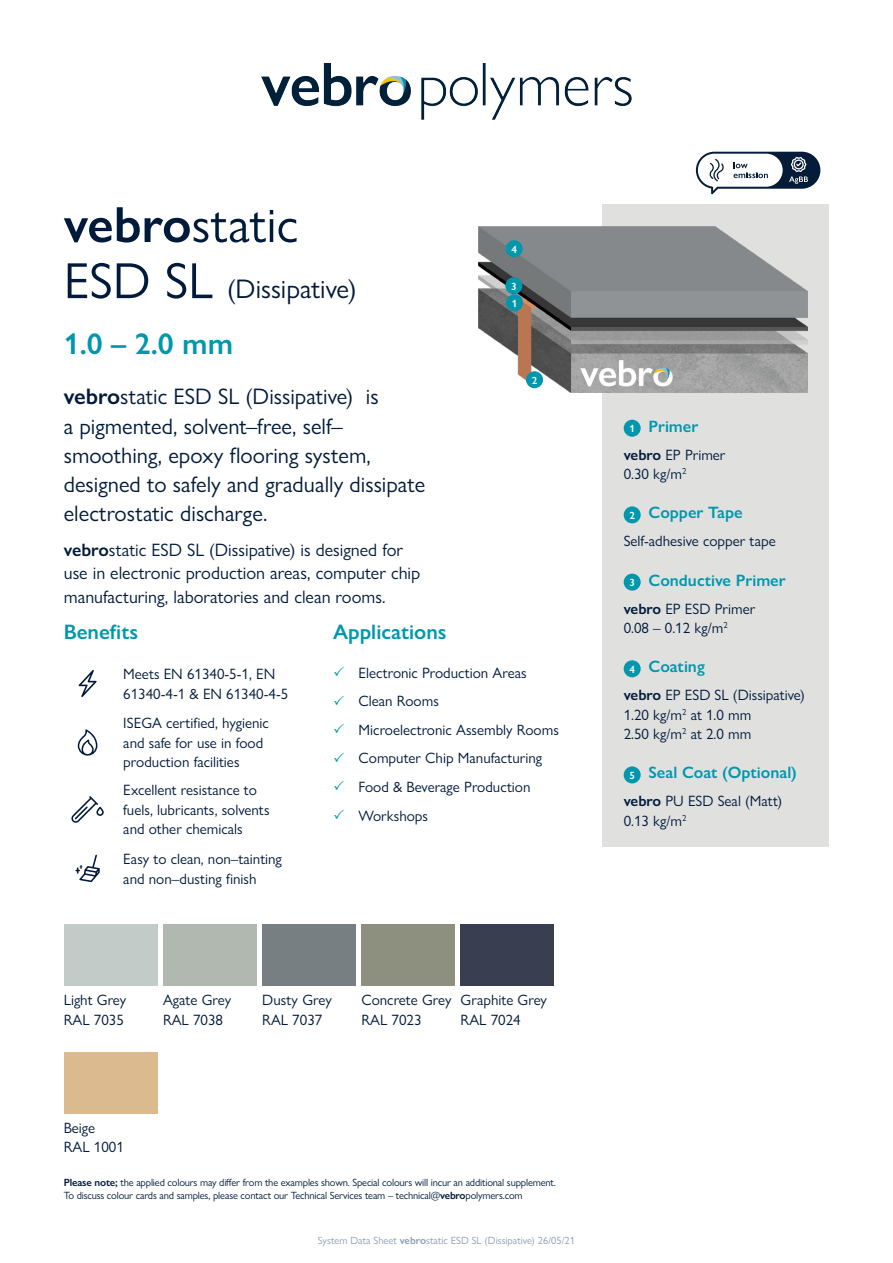
<style>
.page{position:relative;width:893px;height:1263px;background:#fff}
.page>*{position:absolute;margin:0;border:0;box-sizing:border-box;transform-origin:0 0}
.t1{font:51px "Gill Sans Nova";color:#001a3b}
.t2{font:600 30px "Gill Sans Nova";color:#0097ad}
.t3{font:27px "Gill Sans Nova";color:#001a3b}
.t4{font:22.5px/29.2px "Gill Sans Nova";color:#001a3b}
.t5{font:600 21px "Gill Sans Nova";color:#0097ad}
.t6{font:18px/23.4px "Gill Sans Nova";color:#001a3b}
.t7{font:600 16.5px "Gill Sans Nova";color:#0097ad}
.t8{font:15px/19.5px "Gill Sans Nova";color:#001a3b}
.t9{font:10.5px/13.6px "Gill Sans Nova";letter-spacing:-.015em;color:#001a3b}
.t10{font:10.5px "Gill Sans Nova";color:#8b9fb5}
.t11{font:600 10.5px "Gill Sans Nova";color:#fff}
.s1{font-weight:600}
.s2{font-size:51px}
.s3{font-size:10.5px;color:#fff}
</style>
<div class="page">
<img style="left:262px;top:64px;width:369px;height:56px">
<svg style="left:79px;top:670px;width:18px;height:27px"></svg>
<svg style="left:78px;top:729px;width:19px;height:27px"></svg>
<svg style="left:71px;top:796px;width:33px;height:27px"></svg>
<svg style="left:75px;top:855px;width:25px;height:27px"></svg>
<div style="left:602px;top:205px;width:227px;height:642px;background:#e0e1df"></div>
<img style="left:479px;top:226px;width:329px;height:166px">
<div style="left:624px;top:420px;width:17px;height:17px;background:#0097ad;border-radius:50%"></div>
<div style="left:624px;top:506px;width:17px;height:17px;background:#0097ad;border-radius:50%"></div>
<div style="left:624px;top:574px;width:17px;height:17px;background:#0097ad;border-radius:50%"></div>
<div style="left:624px;top:660px;width:17px;height:17px;background:#0097ad;border-radius:50%"></div>
<div style="left:624px;top:766px;width:17px;height:17px;background:#0097ad;border-radius:50%"></div>
<div style="left:506px;top:294px;width:17px;height:17px;background:#0097ad;border-radius:50%"></div>
<div style="left:505px;top:277px;width:17px;height:17px;background:#0097ad;border-radius:50%"></div>
<div style="left:64px;top:924px;width:93px;height:61px;background:#c2cbc8"></div>
<div style="left:163px;top:924px;width:94px;height:61px;background:#b1b8af"></div>
<div style="left:262px;top:924px;width:94px;height:61px;background:#777f82"></div>
<div style="left:361px;top:924px;width:94px;height:61px;background:#8d907e"></div>
<div style="left:461px;top:924px;width:93px;height:61px;background:#393f50"></div>
<div style="left:64px;top:1052px;width:93px;height:61px;background:#dbba90"></div>
<div style="left:526px;top:371px;width:17px;height:17px;background:#0097ad;border-radius:50%"></div>
<div style="left:506px;top:240px;width:17px;height:17px;background:#0097ad;border-radius:50%"></div>
<svg style="left:696px;top:152px;width:124px;height:42px"></svg>
<h1 class="t1" style="left:64px;top:194px;width:236px"><span class="s1">vebro</span>static</h1>
<h3 class="t3" style="left:64px;top:272px;width:294px"><span class="s2">ESD SL</span> (Dissipative)</h3>
<h2 class="t2" style="left:64px;top:325px;width:171px">1.0 – 2.0 mm</h2>
<h3 class="t4" style="left:64px;top:382px;width:363px"><span class="s1">vebro</span>static ESD SL (Dissipative) is<br>a pigmented, solvent–free, self– smoothing, epoxy flooring system, designed to safely and gradually dissipate electrostatic discharge.</h3>
<p class="t6" style="left:64px;top:538px;width:358px"><span class="s1">vebro</span>static ESD SL (Dissipative) is designed for use in electronic production areas, computer chip manufacturing, laboratories and clean rooms.</p>
<p class="t11" style="left:511px;top:243px;width:7px">4</p>
<p class="t11" style="left:511px;top:280px;width:7px">3</p>
<p class="t11" style="left:512px;top:297px;width:7px">1</p>
<p class="t11" style="left:532px;top:373px;width:7px">2</p>
<h3 class="t5" style="left:64px;top:619px;width:76px">Benefits</h3>
<p class="t8" style="left:123px;top:664px;width:167px">Meets EN 61340-5-1, EN<br>61340-4-1 &amp; EN 61340-4-5</p>
<p class="t8" style="left:123px;top:713px;width:147px">ISEGA certified, hygienic and safe for use in food production facilities</p>
<p class="t8" style="left:123px;top:780px;width:148px">Excellent resistance to fuels, lubricants, solvents and other chemicals</p>
<p class="t8" style="left:123px;top:849px;width:160px">Easy to clean, non–tainting and non–dusting finish</p>
<h3 class="t5" style="left:333px;top:619px;width:115px">Applications</h3>
<p class="t8" style="left:359px;top:658px;width:202px;line-height:28.5px">Electronic Production Areas<br>Clean Rooms<br>Microelectronic Assembly Rooms<br>Computer Chip Manufacturing<br>Food &amp; Beverage Production<br>Workshops</p>
<p class="t8" style="left:64px;top:990px;width:64px">Light Grey<br>RAL 7035</p>
<p class="t8" style="left:163px;top:990px;width:70px">Agate Grey<br>RAL 7038</p>
<p class="t8" style="left:262px;top:990px;width:71px">Dusty Grey<br>RAL 7037</p>
<p class="t8" style="left:361px;top:990px;width:92px">Concrete Grey<br>RAL 7023</p>
<p class="t8" style="left:461px;top:990px;width:88px">Graphite Grey<br>RAL 7024</p>
<p class="t8" style="left:64px;top:1118px;width:62px">Beige<br>RAL 1001</p>
<p class="t9" style="left:64px;top:1175px;width:494px"><span class="s1">Please note;</span> the applied colours may differ from the examples shown. Special colours will incur an additional supplement.<br>To discuss colour cards and samples, please contact our Technical Services team – technical@<span class="s1">vebro</span>polymers.com</p>
<p class="t10" style="left:318px;top:1234px;width:259px">System Data Sheet <span class="s1">vebro</span>static ESD SL (Dissipative) 26/05/21</p>
<p class="t7" style="left:629px;top:416px;width:70px"><span class="s3">1</span> Primer</p>
<p class="t8" style="left:624px;top:445px;width:103px"><span class="s1">vebro</span> EP Primer<br>0.30 kg/m<sup>2</sup></p>
<p class="t7" style="left:629px;top:503px;width:115px"><span class="s3">2</span> Copper Tape</p>
<p class="t8" style="left:624px;top:531px;width:154px">Self-adhesive copper tape</p>
<p class="t7" style="left:629px;top:570px;width:158px"><span class="s3">3</span> Conductive Primer</p>
<p class="t8" style="left:624px;top:599px;width:133px"><span class="s1">vebro</span> EP ESD Primer<br>0.08 – 0.12 kg/m<sup>2</sup></p>
<p class="t7" style="left:629px;top:656px;width:77px"><span class="s3">4</span> Coating</p>
<p class="t8" style="left:624px;top:685px;width:183px"><span class="s1">vebro</span> EP ESD SL (Dissipative)<br>1.20 kg/m<sup>2</sup> at 1.0 mm<br>2.50 kg/m<sup>2</sup> at 2.0 mm</p>
<p class="t7" style="left:629px;top:763px;width:169px"><span class="s3">5</span> Seal Coat (Optional)</p>
<p class="t8" style="left:624px;top:791px;width:160px"><span class="s1">vebro</span> PU ESD Seal (Matt)<br>0.13 kg/m<sup>2</sup></p>
</div>
